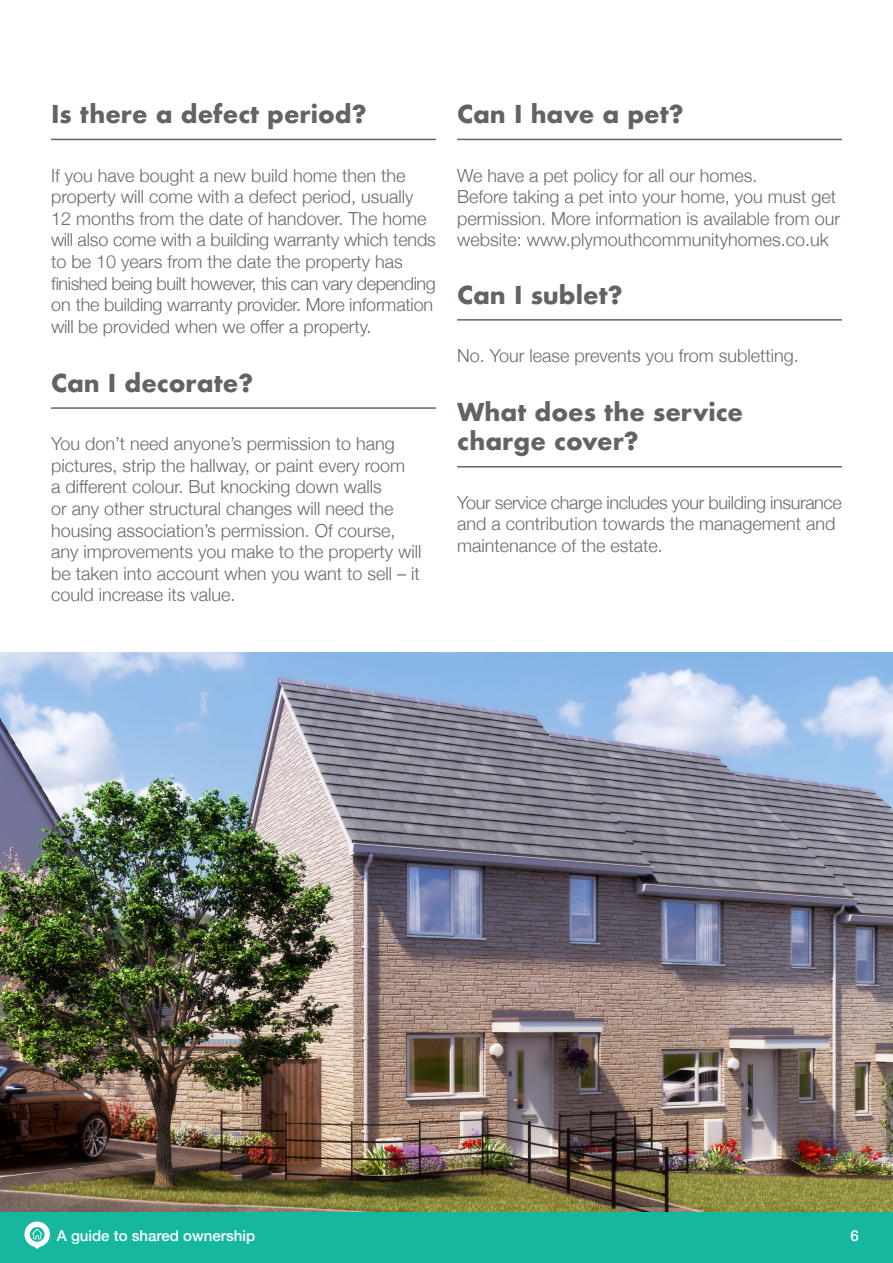
<style>
.page{position:relative;width:893px;height:1263px;background:#fff}
.page>*{position:absolute;margin:0;border:0;box-sizing:border-box;transform-origin:0 0}
.t1{font:700 24px/28.8px "Futura";color:#606465}
.t2{font:300 18px/21.6px "Helvetica Neue";color:#6b6969}
.t3{font:500 15px "Helvetica Neue";color:#fff}
</style>
<div class="page">
<hr style="left:51px;top:139px;width:385px;height:1px;background:#606465">
<hr style="left:457px;top:139px;width:385px;height:1px;background:#606465">
<hr style="left:51px;top:407px;width:385px;height:2px;background:#606465">
<hr style="left:457px;top:319px;width:385px;height:2px;background:#606465">
<hr style="left:457px;top:466px;width:385px;height:1px;background:#606465">
<img style="left:0;top:653px;width:893px;height:559px">
<div style="left:0;top:1212px;width:893px;height:51px;background:#15b89f"></div>
<svg style="left:24px;top:1221px;width:26px;height:28px"></svg>
<p class="t1" style="left:51px;top:100px;width:317px">Is there a defect period?</p>
<p class="t1" style="left:457px;top:100px;width:228px">Can I have a pet?</p>
<p class="t2" style="left:51px;top:163px;width:386px">If you have bought a new build home then the property will come with a defect period, usually 12 months from the date of handover. The home will also come with a building warranty which tends to be 10 years from the date the property has finished being built however, this can vary depending on the building warranty provider. More information will be provided when we offer a property.</p>
<p class="t2" style="left:457px;top:163px;width:384px">We have a pet policy for all our homes.<br>Before taking a pet into your home, you must get permission. More information is available from our website: www.plymouthcommunityhomes.co.uk</p>
<p class="t1" style="left:457px;top:280px;width:167px">Can I sublet?</p>
<p class="t1" style="left:51px;top:369px;width:204px">Can I decorate?</p>
<p class="t2" style="left:51px;top:432px;width:372px">You don’t need anyone’s permission to hang pictures, strip the hallway, or paint every room<br>a different colour. But knocking down walls<br>or any other structural changes will need the housing association’s permission. Of course, any improvements you make to the property will be taken into account when you want to sell – it could increase its value.</p>
<p class="t2" style="left:457px;top:343px;width:343px">No. Your lease prevents you from subletting.</p>
<p class="t1" style="left:457px;top:398px;width:287px">What does the service charge cover?</p>
<p class="t2" style="left:457px;top:490px;width:386px">Your service charge includes your building insurance and a contribution towards the management and maintenance of the estate.</p>
<p class="t3" style="left:57px;top:1223px;width:200px">A guide to shared ownership</p>
<p class="t3" style="left:850px;top:1223px;width:10px">6</p>
</div>
